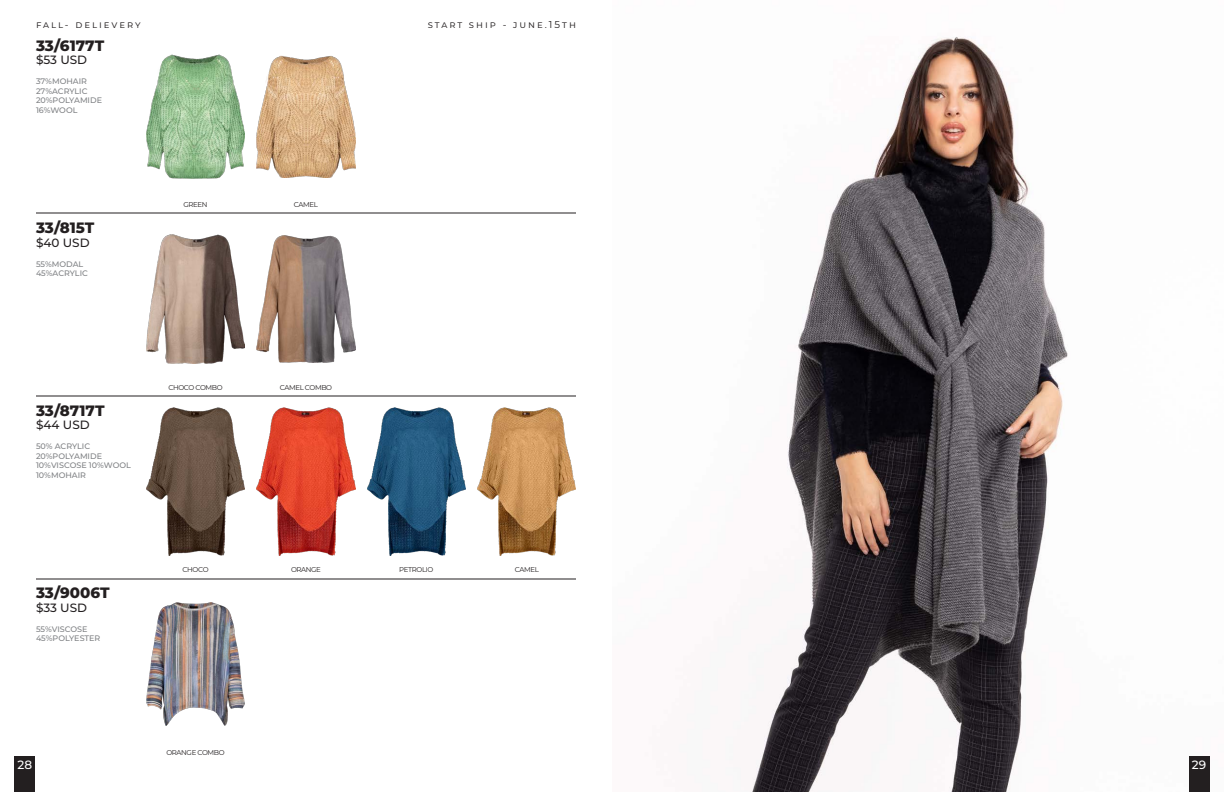
<style>
.page{position:relative;width:1224px;height:792px;background:#fff}
.page>*{position:absolute;margin:0;border:0;box-sizing:border-box;transform-origin:0 0}
.t1{font:800 15px "Montserrat";color:#231f20}
.t2{font:500 12px "Montserrat";color:#231f20}
.t3{font:500 12px "Montserrat";color:#fff}
.t4{font:10px "Montserrat";letter-spacing:.2em;color:#231f20}
.t5{font:500 8px/9.6px "Montserrat";color:#808285}
.t6{font:7px "Montserrat";letter-spacing:-.05em;color:#231f20}
</style>
<div class="page">
<img style="left:750px;top:37px;width:318px;height:755px">
<div style="left:14px;top:756px;width:21px;height:36px;background:#231f20"></div>
<div style="left:1189px;top:756px;width:21px;height:36px;background:#231f20"></div>
<hr style="left:36px;top:213px;width:540px;height:1px;background:#231f20">
<hr style="left:36px;top:396px;width:540px;height:1px;background:#231f20">
<hr style="left:36px;top:579px;width:540px;height:1px;background:#231f20">
<img style="left:146px;top:54px;width:99px;height:124px">
<img style="left:257px;top:55px;width:98px;height:123px">
<img style="left:146px;top:234px;width:99px;height:130px">
<img style="left:257px;top:236px;width:98px;height:126px">
<img style="left:146px;top:408px;width:99px;height:147px">
<img style="left:257px;top:408px;width:98px;height:147px">
<img style="left:367px;top:408px;width:99px;height:147px">
<img style="left:478px;top:408px;width:98px;height:147px">
<img style="left:146px;top:602px;width:99px;height:124px">
<p class="t4" style="left:36px;top:18px;width:106px">FALL- DELIEVERY</p>
<p class="t4" style="left:428px;top:18px;width:150px">Star t Shi p - June.15th</p>
<p class="t1" style="left:36px;top:34px;width:70px">33/6177T</p>
<p class="t5" style="left:36px;top:76px;width:68px">37%MOHAIR<br>27%ACRYLIC<br>20%POLYAMIDE<br>16%WOOL</p>
<p class="t2" style="left:36px;top:52px;width:53px">$53 USD</p>
<p class="t1" style="left:36px;top:217px;width:60px">33/815T</p>
<p class="t5" style="left:36px;top:259px;width:53px">55%MODAL<br>45%ACRYLIC</p>
<p class="t2" style="left:36px;top:234px;width:55px">$40 USD</p>
<p class="t6" style="left:184px;top:200px;width:26px">GREEN</p>
<p class="t6" style="left:294px;top:200px;width:26px">CAMEL</p>
<p class="t1" style="left:36px;top:399px;width:70px">33/8717T</p>
<p class="t5" style="left:36px;top:441px;width:96px">50% ACRYLIC<br>20%POLYAMIDE<br>10%VISCOSE 10%WOOL<br>10%MOHAIR</p>
<p class="t2" style="left:36px;top:417px;width:55px">$44 USD</p>
<p class="t1" style="left:36px;top:582px;width:75px">33/9006T</p>
<p class="t5" style="left:36px;top:624px;width:66px">55%VISCOSE<br>45%POLYESTER</p>
<p class="t2" style="left:36px;top:599px;width:53px">$33 USD</p>
<p class="t6" style="left:168px;top:382px;width:56px">CHOCO COMBO</p>
<p class="t6" style="left:280px;top:382px;width:54px">CAMEL COMBO</p>
<p class="t6" style="left:183px;top:565px;width:27px">CHOCO</p>
<p class="t6" style="left:291px;top:565px;width:31px">ORANGE</p>
<p class="t6" style="left:399px;top:565px;width:36px">PETROLIO</p>
<p class="t6" style="left:515px;top:565px;width:26px">CAMEL</p>
<p class="t6" style="left:166px;top:747px;width:60px">ORANGE COMBO</p>
<h2 class="t3" style="left:18px;top:756px;width:16px">28</h2>
<h2 class="t3" style="left:1192px;top:756px;width:16px">29</h2>
</div>
